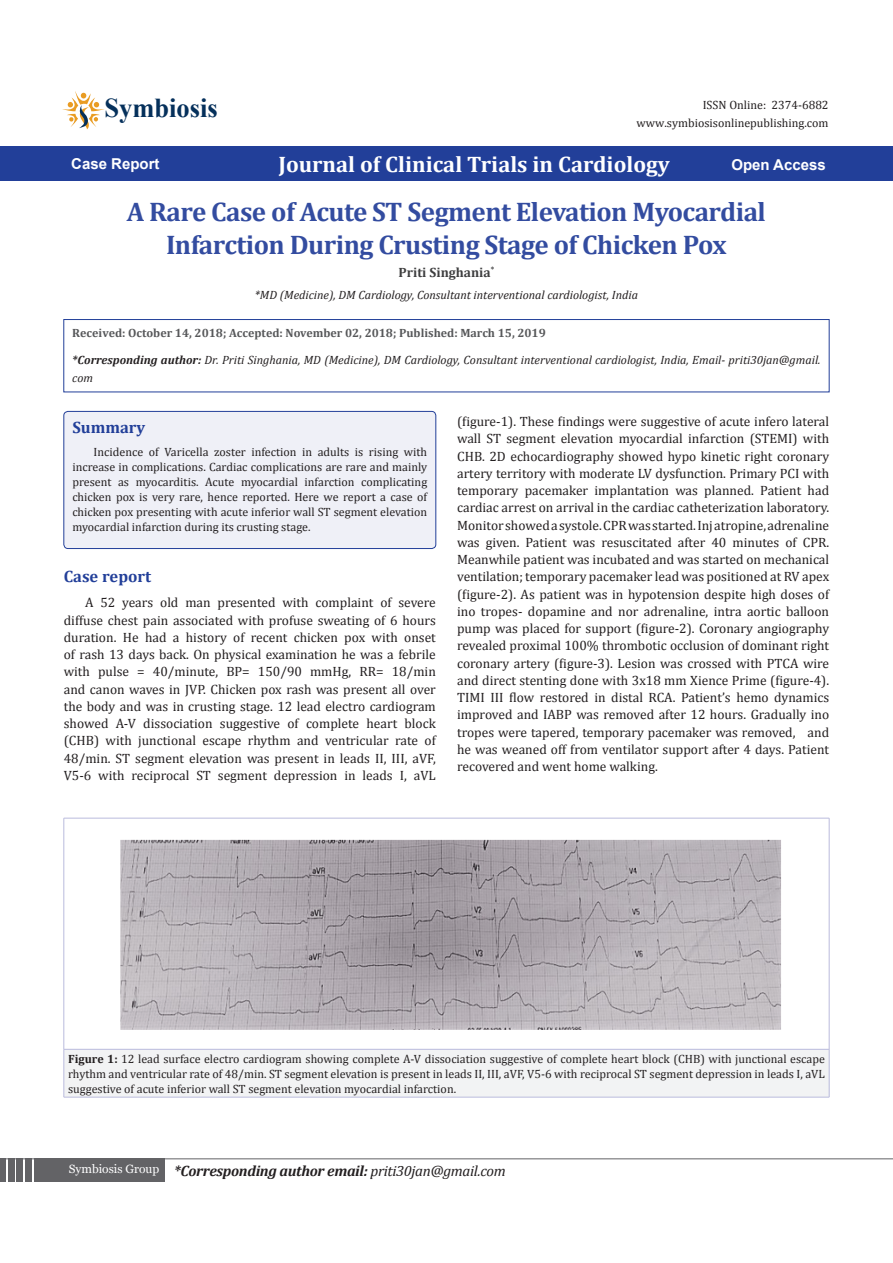
<style>
.page{position:relative;width:893px;height:1263px;background:#fff}
.page>*{position:absolute;margin:0;border:0;box-sizing:border-box;transform-origin:0 0}
.t1{font:700 27.3px "Times New Roman";color:#05305b}
.t2{font:700 27px/33px "Cambria";letter-spacing:-.02em;color:#334ca0;text-align:center}
.Default{font:700 22.5px "Cambria";color:#fff}
.Sideheadings{font:700 16.5px "Cambria";color:#223f99}
.t3{font:italic 700 15px "Cambria";letter-spacing:-.02em;color:#231f20}
.Default-2{font:700 15px "Arial";color:#fff}
.t4{font:13.5px/17.2px "Cambria";color:#231f20;text-align:justify}
.t5{font:700 13.5px "Cambria";color:#3e3e3f}
.Body_Text{font:12px/15px "Cambria";color:#231f20;text-align:justify}
.Pa8{font:italic 12px/18px "Cambria";color:#231f20}
.Pa8-2{font:700 12px "Cambria";color:#57585a}
.Pa0{font:12px "Cambria";color:#221e1f}
.s1{font-weight:700}
.s2{font-weight:400}
</style>
<div class="page">
<hr style="left:0;top:1158px;width:893px;height:1px;background:#636366">
<div style="left:34px;top:1159px;width:130px;height:23px;background:#636366"></div>
<div style="left:25px;top:1159px;width:7px;height:23px;background:#636366"></div>
<div style="left:17px;top:1159px;width:6px;height:23px;background:#636366"></div>
<div style="left:8px;top:1159px;width:6px;height:23px;background:#636366"></div>
<div style="left:0;top:1159px;width:6px;height:23px;background:#636366"></div>
<svg style="left:62px;top:91px;width:42px;height:38px"></svg>
<div style="left:0;top:146px;width:893px;height:35px;background:#223f99"></div>
<div style="left:64px;top:411px;width:372px;height:137px;background:#eff0f7;border-radius:4px"></div>
<div style="left:64px;top:411px;width:372px;height:138px;border:1px solid #223f99;border-radius:4px"></div>
<svg style="left:64px;top:319px;width:765px;height:73px"></svg>
<div style="left:64px;top:1049px;width:765px;height:48px;background:#f2f3f4"></div>
<hr style="left:64px;top:818px;width:765px;height:1px;background:#babbdd">
<hr style="left:64px;top:818px;width:1px;height:231px;background:#babbdd">
<hr style="left:829px;top:818px;width:1px;height:231px;background:#babbdd">
<hr style="left:64px;top:1049px;width:765px;height:1px;background:#babbdd">
<hr style="left:64px;top:1049px;width:1px;height:48px;background:#babbdd">
<hr style="left:829px;top:1049px;width:1px;height:48px;background:#babbdd">
<hr style="left:64px;top:1097px;width:765px;height:1px;background:#babbdd">
<img style="left:120px;top:839px;width:661px;height:191px">
<p class="t1" style="left:105px;top:89px;width:115px">Symbiosis</p>
<p class="Pa0" style="left:703px;top:98px;width:127px">ISSN Online: 2374-6882</p>
<p class="Pa0" style="left:637px;top:116px;width:193px">www.symbiosisonlinepublishing.com</p>
<p class="Default-2" style="left:71px;top:154px;width:90px">Case Report</p>
<p class="Default" style="left:278px;top:149px;width:393px">Journal of Clinical Trials in Cardiology</p>
<p class="Default-2" style="left:731px;top:154px;width:96px">Open Access</p>
<p class="t2" style="left:127px;top:195px;width:640px">A Rare Case of Acute ST Segment Elevation Myocardial<br>Infarction During Crusting Stage of Chicken Pox</p>
<p class="t5" style="left:399px;top:262px;width:97px">Priti Singhania<sup>*</sup></p>
<p class="Pa8" style="left:255px;top:285px;width:385px">*MD (Medicine), DM Cardiology, Consultant interventional cardiologist, India</p>
<p class="Pa8-2" style="left:72px;top:325px;width:475px">Received: October 14, 2018; Accepted: November 02, 2018; Published: March 15, 2019</p>
<p class="Pa8" style="left:72px;top:350px;width:750px"><span class="s1">*Corresponding author:</span> Dr. Priti Singhania, MD (Medicine), DM Cardiology, Consultant interventional cardiologist, India, Email- priti30jan@gmail. com</p>
<p class="Sideheadings" style="left:72px;top:415px;width:74px">Summary</p>
<p class="Body_Text" style="left:72px;top:445px;width:356px;text-indent:21px">Incidence of Varicella zoster infection in adults is rising with increase in complications. Cardiac complications are rare and mainly present as myocarditis. Acute myocardial infarction complicating chicken pox is very rare, hence reported. Here we report a case of chicken pox presenting with acute inferior wall ST segment elevation myocardial infarction during its crusting stage.</p>
<p class="Sideheadings" style="left:64px;top:564px;width:89px">Case report</p>
<p class="t4" style="left:64px;top:594px;width:374px;text-indent:21px">A 52 years old man presented with complaint of severe diffuse chest pain associated with profuse sweating of 6 hours duration. He had a history of recent chicken pox with onset of rash 13 days back. On physical examination he was a febrile with pulse = 40/minute, BP= 150/90 mmHg, RR= 18/min and canon waves in JVP. Chicken pox rash was present all over the body and was in crusting stage. 12 lead electro cardiogram showed A-V dissociation suggestive of complete heart block (CHB) with junctional escape rhythm and ventricular rate of 48/min. ST segment elevation was present in leads II, III, aVF, V5-6 with reciprocal ST segment depression in leads I, aVL</p>
<p class="t4" style="left:457px;top:413px;width:374px">(figure-1). These findings were suggestive of acute infero lateral wall ST segment elevation myocardial infarction (STEMI) with CHB. 2D echocardiography showed hypo kinetic right coronary artery territory with moderate LV dysfunction. Primary PCI with temporary pacemaker implantation was planned. Patient had cardiac arrest on arrival in the cardiac catheterization laboratory.<br>Monitor showed a systole. CPR was started. Inj atropine, adrenaline was given. Patient was resuscitated after 40 minutes of CPR.<br>Meanwhile patient was incubated and was started on mechanical ventilation; temporary pacemaker lead was positioned at RV apex (figure-2). As patient was in hypotension despite high doses of ino tropes- dopamine and nor adrenaline, intra aortic balloon pump was placed for support (figure-2). Coronary angiography revealed proximal 100% thrombotic occlusion of dominant right coronary artery (figure-3). Lesion was crossed with PTCA wire and direct stenting done with 3x18 mm Xience Prime (figure-4).<br>TIMI III flow restored in distal RCA. Patient’s hemo dynamics improved and IABP was removed after 12 hours. Gradually ino tropes were tapered, temporary pacemaker was removed, and he was weaned off from ventilator support after 4 days. Patient recovered and went home walking.</p>
<p class="Body_Text" style="left:68px;top:1051px;width:758px"><span class="s1">Figure 1:</span> 12 lead surface electro cardiogram showing complete A-V dissociation suggestive of complete heart block (CHB) with junctional escape rhythm and ventricular rate of 48/min. ST segment elevation is present in leads II, III, aVF, V5-6 with reciprocal ST segment depression in leads I, aVL suggestive of acute inferior wall ST segment elevation myocardial infarction.</p>
<p class="t3" style="left:69px;top:1160px;width:438px"><sup>Symbiosis</sup> <sup>Group</sup> *Corresponding author email: <span class="s2">priti30jan@gmail.com</span></p>
</div>
